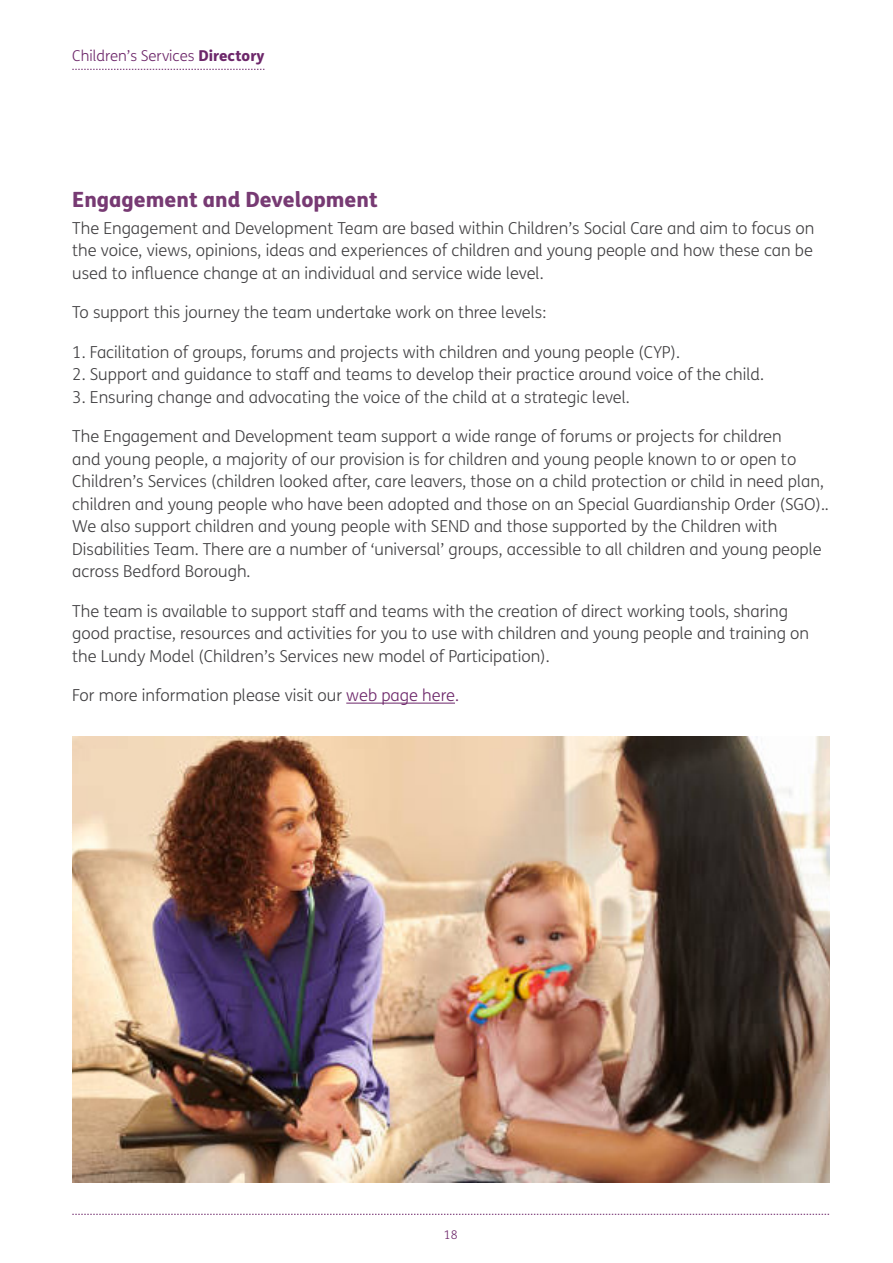
<style>
.page{position:relative;width:893px;height:1263px;background:#fff}
.page>*{position:absolute;margin:0;border:0;box-sizing:border-box;transform-origin:0 0}
.Heading_2{font:800 21px "FS Me Pro";color:#773a73}
.Body_Text{font:300 16.5px/22.5px "FS Me Pro";color:#414042}
.t1{font:300 15px "FS Me Pro";color:#6d276a}
.t2{font:300 12px "FS Me Pro";color:#6d276a}
.s1{font-weight:800}
.s2{color:#6d276a}
</style>
<div class="page">
<svg style="left:72px;top:1214px;width:757px;height:1px"></svg>
<svg style="left:72px;top:69px;width:192px;height:1px"></svg>
<hr style="left:346px;top:703px;width:109px;height:1px;background:#6d276a">
<img style="left:72px;top:737px;width:757px;height:445px">
<p class="t1" style="left:72px;top:45px;width:194px">Children’s Services <span class="s1">Directory</span></p>
<p class="Heading_2" style="left:72px;top:183px;width:307px">Engagement and Development</p>
<p class="Body_Text" style="left:72px;top:216px;width:743px;text-align:justify">The Engagement and Development Team are based within Children’s Social Care and aim to focus on the voice, views, opinions, ideas and experiences of children and young people and how these can be used to influence change at an individual and service wide level.</p>
<p class="Body_Text" style="left:72px;top:301px;width:475px">To support this journey the team undertake work on three levels:</p>
<p class="Body_Text" style="left:72px;top:340px;width:609px">1. Facilitation of groups, forums and projects with children and young people (CYP).</p>
<p class="Body_Text" style="left:72px;top:363px;width:693px">2. Support and guidance to staff and teams to develop their practice around voice of the child.</p>
<p class="Body_Text" style="left:72px;top:385px;width:559px">3. Ensuring change and advocating the voice of the child at a strategic level.</p>
<p class="Body_Text" style="left:72px;top:425px;width:758px">The Engagement and Development team support a wide range of forums or projects for children<br>and young people, a majority of our provision is for children and young people known to or open to Children’s Services (children looked after, care leavers, those on a child protection or child in need plan, children and young people who have been adopted and those on an Special Guardianship Order (SGO)..<br>We also support children and young people with SEND and those supported by the Children with Disabilities Team. There are a number of ‘universal’ groups, accessible to all children and young people across Bedford Borough.</p>
<p class="Body_Text" style="left:72px;top:599px;width:738px">The team is available to support staff and teams with the creation of direct working tools, sharing good practise, resources and activities for you to use with children and young people and training on the Lundy Model (Children’s Services new model of Participation).</p>
<p class="Body_Text" style="left:72px;top:684px;width:388px">For more information please visit our <span class="s2">web page here.</span></p>
<p class="t2" style="left:444px;top:1226px;width:15px">18</p>
</div>
